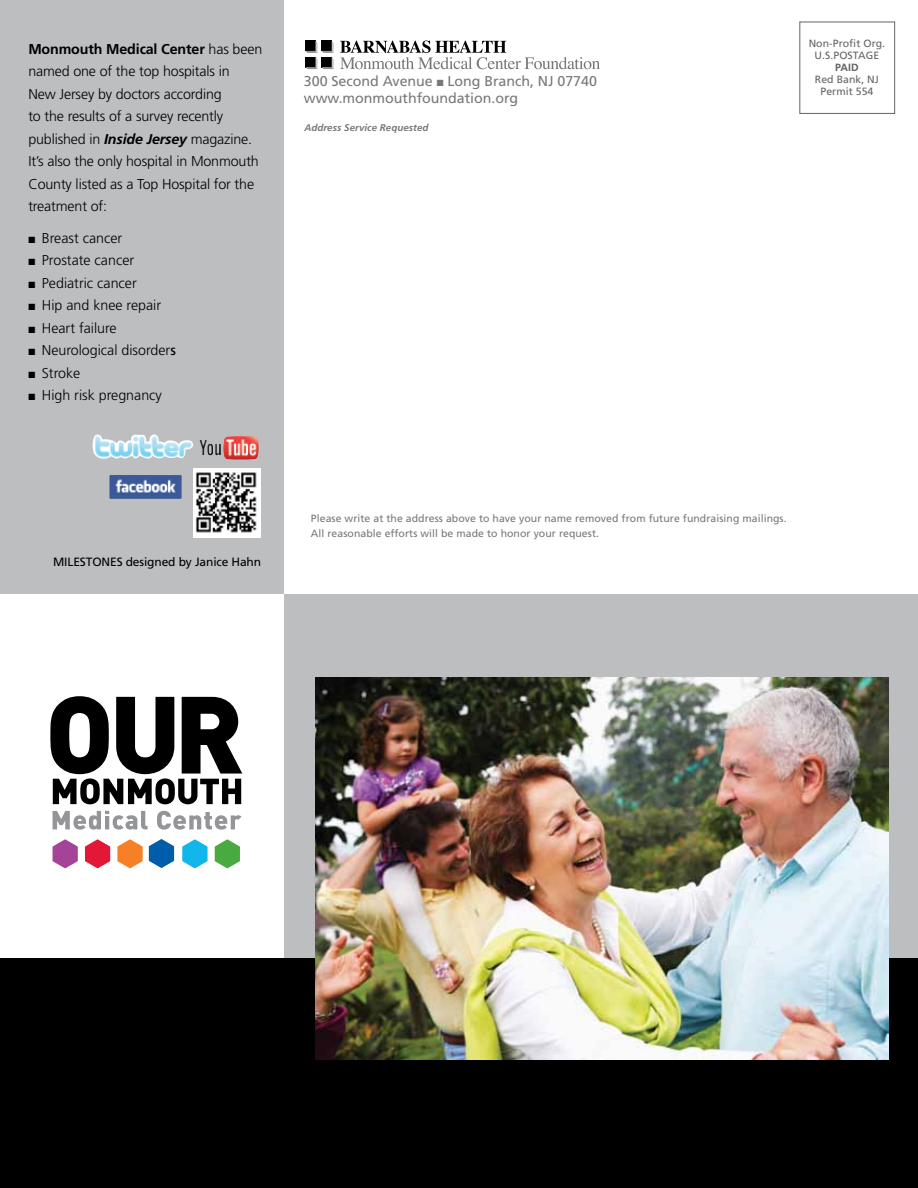
<style>
.page{position:relative;width:918px;height:1188px;background:#fff}
.page>*{position:absolute;margin:0;border:0;box-sizing:border-box;transform-origin:0 0}
.t1{font:300 14.25px/22.5px "Frutiger";letter-spacing:-.01em;color:#000}
.t2{font:14.25px/16.5px "Frutiger";letter-spacing:-.005em;color:#77787b}
.t3{font:12px "Frutiger";letter-spacing:-.01em;color:#000}
.t4{font:10.5px/14.2px "Frutiger";letter-spacing:.005em;color:#77787b}
.t5{font:10.5px/12px "Frutiger";letter-spacing:.005em;color:#636466;text-align:center}
.t6{font:700 10.5px "Frutiger";color:#636466}
.t7{font:italic 700 9.75px "Frutiger";letter-spacing:.005em;color:#77787b}
.s1{font-weight:700}
.s2{font-weight:700;font-style:italic}
.s3{font-weight:400}
</style>
<div class="page">
<div style="left:284px;top:594px;width:634px;height:409px;background:#bcbec0"></div>
<div style="left:0;top:0;width:284px;height:594px;background:#bcbec0"></div>
<svg style="left:305px;top:41px;width:29px;height:28px"></svg>
<svg style="left:340px;top:40px;width:260px;height:29px"></svg>
<div style="left:0;top:958px;width:918px;height:230px;background:#000"></div>
<img style="left:109px;top:475px;width:73px;height:24px">
<img style="left:92px;top:434px;width:102px;height:25px">
<img style="left:200px;top:436px;width:59px;height:24px">
<img style="left:193px;top:468px;width:67px;height:69px">
<div style="left:799px;top:22px;width:96px;height:92px;border:1px solid #636466"></div>
<svg style="left:50px;top:696px;width:192px;height:108px"></svg>
<svg style="left:53px;top:811px;width:95px;height:19px"></svg>
<svg style="left:157px;top:811px;width:84px;height:19px"></svg>
<svg style="left:149px;top:839px;width:25px;height:29px"></svg>
<svg style="left:117px;top:839px;width:26px;height:29px"></svg>
<svg style="left:85px;top:839px;width:25px;height:29px"></svg>
<svg style="left:53px;top:839px;width:25px;height:29px"></svg>
<svg style="left:215px;top:839px;width:25px;height:29px"></svg>
<svg style="left:182px;top:839px;width:26px;height:29px"></svg>
<img style="left:316px;top:678px;width:572px;height:381px">
<p class="t1" style="left:28px;top:38px;width:235px"><span class="s1">Monmouth Medical Center</span> has been named one of the top hospitals in<br>New Jersey by doctors according<br>to the results of a survey recently published in <span class="s2">Inside Jersey</span> magazine.<br>It’s also the only hospital in Monmouth<br>County listed as a Top Hospital for the treatment of:</p>
<p class="t1" style="left:28px;top:227px;width:95px">■ Breast cancer</p>
<p class="t1" style="left:28px;top:249px;width:107px">■ Prostate cancer</p>
<p class="t1" style="left:28px;top:272px;width:110px">■ Pediatric cancer</p>
<p class="t1" style="left:28px;top:294px;width:134px">■ Hip and knee repair</p>
<p class="t1" style="left:28px;top:317px;width:90px">■ Heart failure</p>
<p class="t1" style="left:28px;top:339px;width:149px">■ Neurological disorder<span class="s3">s</span></p>
<p class="t1" style="left:28px;top:362px;width:54px">■ Stroke</p>
<p class="t1" style="left:28px;top:384px;width:135px">■ High risk pregnancy</p>
<p class="t2" style="left:304px;top:73px;width:295px">300 Second Avenue ■ Long Branch, NJ 07740 www.monmouthfoundation.org</p>
<p class="t7" style="left:304px;top:122px;width:126px">Address Service Requested</p>
<p class="t5" style="left:809px;top:37px;width:78px">Non-Profit Org.<br>U.S.POSTAGE</p>
<p class="t6" style="left:835px;top:61px;width:25px">PAID</p>
<p class="t5" style="left:815px;top:73px;width:66px">Red Bank, NJ<br>Permit 554</p>
<p class="t3" style="left:53px;top:555px;width:19px">Milestones</p>
<p class="t3" style="left:126px;top:555px;width:137px">designed by Janice Hahn</p>
<p class="t4" style="left:311px;top:512px;width:477px">Please write at the address above to have your name removed from future fundraising mailings.<br>All reasonable efforts will be made to honor your request.</p>
</div>
